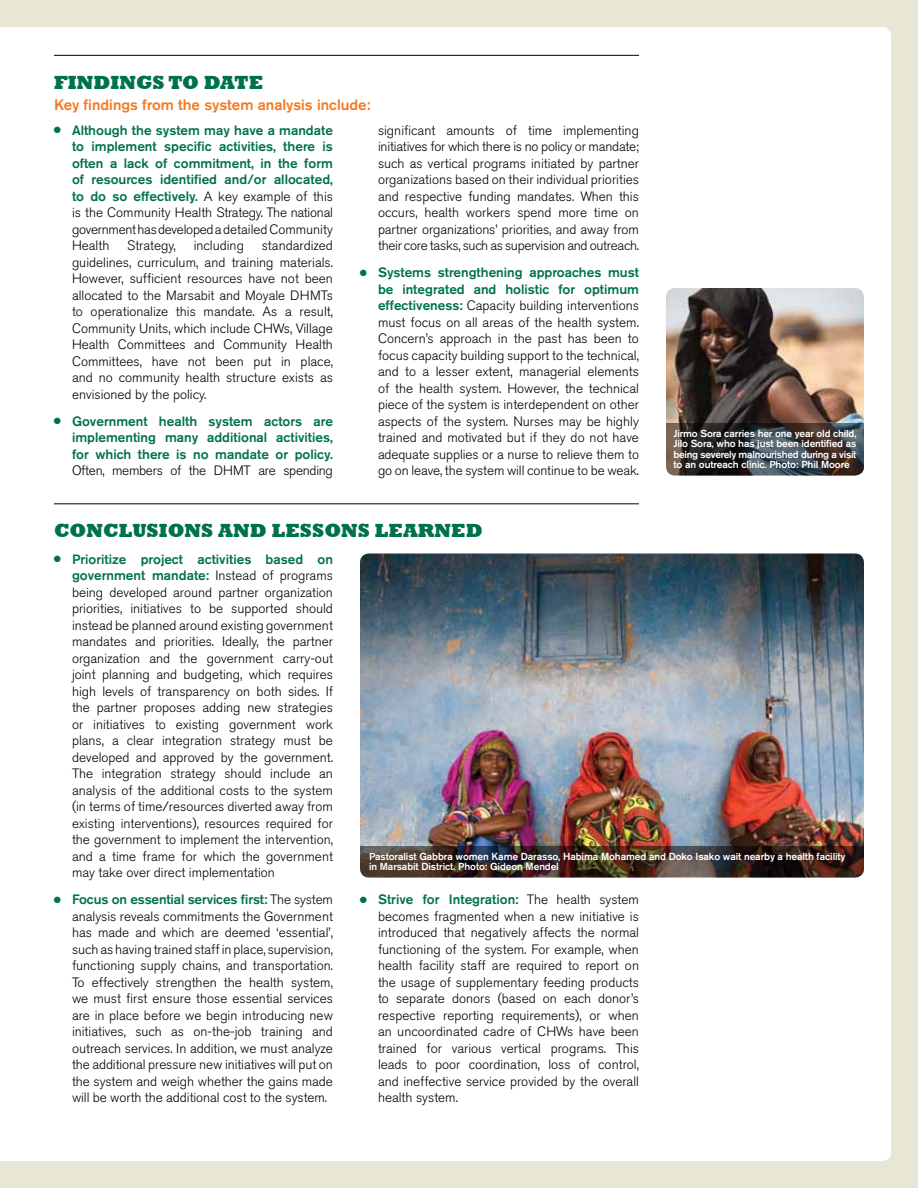
<style>
.page{position:relative;width:918px;height:1188px;background:#e8e6d4}
.page>*{position:absolute;margin:0;border:0;box-sizing:border-box;transform-origin:0 0}
.t1{font:800 19.5px "Rockwell";color:#00724a}
.t2{font:500 15px "Akzidenz Grotesk Pro";color:#f47920}
.t3{font:300 13.5px/16.5px "Akzidenz Grotesk Pro";letter-spacing:-.005em;color:#000;text-align:justify}
.t4{font:500 13.5px/16.5px "Akzidenz Grotesk Pro";color:#00724a;text-align:justify}
.t5{font:500 10.2px/10.5px "Akzidenz Grotesk Pro";letter-spacing:-.01em;color:#fff}
.s1{font-weight:300;color:#000}
.s2{color:#00724a}
.s3{font-weight:500;color:#00724a}
</style>
<div class="page">
<div style="left:0;top:27px;width:891px;height:1134px;background:#fff"></div>
<hr style="left:54px;top:504px;width:585px;height:1px;background:#000">
<img style="left:360px;top:554px;width:504px;height:292px">
<img style="left:360px;top:846px;width:504px;height:32px">
<hr style="left:54px;top:55px;width:585px;height:1px;background:#000">
<img style="left:666px;top:288px;width:198px;height:135px">
<svg style="left:666px;top:423px;width:198px;height:53px;background:#3a3939"></svg>
<h1 class="t1" style="left:54px;top:71px;width:211px">FINDINGS TO DATE</h1>
<p class="t2" style="left:54px;top:95px;width:318px">Key findings from the system analysis include:</p>
<p class="t4" style="left:72px;top:121px;width:263px;text-indent:-18px">● Although the system may have a mandate to implement specific activities, there is often a lack of commitment, in the form of resources identified and/or allocated, to do so effectively. <span class="s1">A key example of this is the Community Health Strategy. The national government has developed a detailed Community Health</span></p>
<p class="t3" style="left:127px;top:237px;width:50px">Strategy,</p>
<p class="t3" style="left:194px;top:237px;width:52px">including</p>
<p class="t3" style="left:72px;top:237px;width:263px;text-indent:190px">standardized guidelines, curriculum, and training materials.<br>However, sufficient resources have not been allocated to the Marsabit and Moyale DHMTs to operationalize this mandate. As a result, Community Units, which include CHWs, Village Health Committees and Community Health Committees, have not been put in place, and no community health structure exists as envisioned by the policy.</p>
<p class="t4" style="left:72px;top:412px;width:263px;text-indent:-18px">● Government health system actors are implementing many additional activities, for which there is no mandate or policy.</p>
<p class="t3" style="left:72px;top:462px;width:262px">Often, members of the DHMT are spending</p>
<p class="t3" style="left:378px;top:122px;width:263px">significant amounts of time implementing initiatives for which there is no policy or mandate; such as vertical programs initiated by partner organizations based on their individual priorities and respective funding mandates. When this occurs, health workers spend more time on partner organizations’ priorities, and away from their core tasks, such as supervision and outreach.</p>
<p class="t3" style="left:378px;top:264px;width:263px;text-indent:-18px"><span class="s2">●</span> <span class="s3">Systems strengthening approaches must be integrated and holistic for optimum effectiveness:</span> Capacity building interventions must focus on all areas of the health system.<br>Concern’s approach in the past has been to focus capacity building support to the technical, and to a lesser extent, managerial elements of the health system. However, the technical piece of the system is interdependent on other aspects of the system. Nurses may be highly trained and motivated but if they do not have adequate supplies or a nurse to relieve them to go on leave, the system will continue to be weak.</p>
<p class="t5" style="left:674px;top:428px;width:185px;text-align:justify">Jirmo Sora carries her one year old child, Jilo Sora, who has just been identified as being severely malnourished during a visit to an outreach clinic. Photo: Phil Moore</p>
<h1 class="t1" style="left:54px;top:519px;width:430px">CONCLUSIONS AND LESSONS LEARNED</h1>
<p class="t3" style="left:72px;top:551px;width:263px;text-indent:-18px"><span class="s2">●</span> <span class="s3">Prioritize project activities based on government mandate:</span> Instead of programs being developed around partner organization priorities, initiatives to be supported should instead be planned around existing government mandates and priorities. Ideally, the partner organization and the government carry-out joint planning and budgeting, which requires high levels of transparency on both sides. If the partner proposes adding new strategies or initiatives to existing government work plans, a clear integration strategy must be developed and approved by the government.<br>The integration strategy should include an analysis of the additional costs to the system (in terms of time/resources diverted away from existing interventions), resources required for the government to implement the intervention, and a time frame for which the government may take over direct implementation</p>
<p class="t3" style="left:72px;top:891px;width:263px;text-indent:-18px"><span class="s2">●</span> <span class="s3">Focus on essential services first:</span> The system analysis reveals commitments the Government has made and which are deemed ‘essential’, such as having trained staff in place, supervision, functioning supply chains, and transportation.<br>To effectively strengthen the health system, we must first ensure those essential services are in place before we begin introducing new initiatives, such as on-the-job training and outreach services. In addition, we must analyze the additional pressure new initiatives will put on the system and weigh whether the gains made will be worth the additional cost to the system.</p>
<p class="t3" style="left:378px;top:891px;width:263px;text-indent:-18px"><span class="s2">●</span> <span class="s3">Strive for Integration:</span> The health system becomes fragmented when a new initiative is introduced that negatively affects the normal functioning of the system. For example, when health facility staff are required to report on the usage of supplementary feeding products to separate donors (based on each donor’s respective reporting requirements), or when an uncoordinated cadre of CHWs have been trained for various vertical programs. This leads to poor coordination, loss of control, and ineffective service provided by the overall health system.</p>
<p class="t5" style="left:369px;top:851px;width:478px">Pastoralist Gabbra women Kame Darasso, Habima Mohamed and Doko Isako wait nearby a health facility in Marsabit District. Photo: Gideon Mendel</p>
</div>
